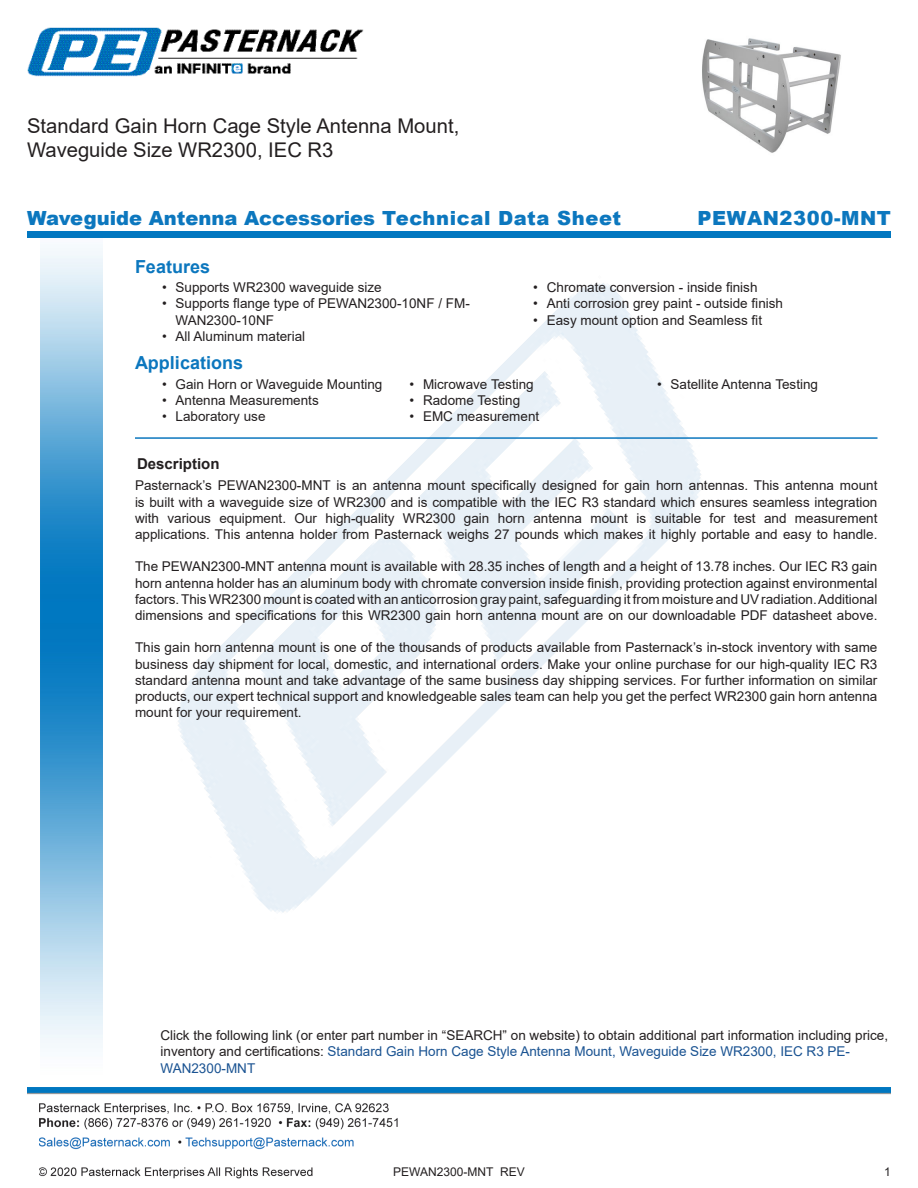
<style>
.page{position:relative;width:918px;height:1188px;background:#fff}
.page>*{position:absolute;margin:0;border:0;box-sizing:border-box;transform-origin:0 0}
.Web_Description_Para{font:20.25px/24.3px "Arial";color:#231f20}
.t1{font:900 19.5px "Arial";letter-spacing:.015em;color:#0c77be}
.Head1{font:700 18px "Arial";color:#0c77be}
.Head1-2{font:700 15px "Arial";color:#231f20}
.MarketingDescription{font:13.5px/16.2px "Arial";color:#231f20;text-align:justify}
.Description_and_PN_L{font:13.5px/16.2px "Arial";color:#231f20}
.t2{font:12px "Arial";color:#231f20}
.s1{color:#1a5392}
</style>
<div class="page">
<img style="left:39px;top:1103px;width:359px;height:76px">
<img style="left:102px;top:248px;width:599px;height:722px">
<img style="left:27px;top:1088px;width:864px;height:7px">
<img style="left:40px;top:237px;width:62px;height:811px">
<div style="left:27px;top:231px;width:864px;height:6px;background:#0177c0"></div>
<img style="left:27px;top:27px;width:337px;height:50px">
<hr style="left:135px;top:437px;width:743px;height:2px;background:#0c77be">
<img style="left:702px;top:38px;width:139px;height:115px">
<h1 class="Web_Description_Para" style="left:27px;top:114px;width:434px">Standard Gain Horn Cage Style Antenna Mount,<br>Waveguide Size WR2300, IEC R3</h1>
<p class="t1" style="left:27px;top:204px;width:596px">Waveguide Antenna Accessories Technical Data Sheet</p>
<p class="t1" style="left:698px;top:204px;width:195px">PEWAN2300-MNT</p>
<p class="Head1" style="left:135px;top:254px;width:77px">Features</p>
<p class="MarketingDescription" style="left:162px;top:279px;width:221px">• Supports WR2300 waveguide size</p>
<p class="MarketingDescription" style="left:176px;top:295px;width:296px;text-indent:-14px">• Supports flange type of PEWAN2300-10NF / FM-<br>WAN2300-10NF</p>
<p class="MarketingDescription" style="left:162px;top:328px;width:145px">• All Aluminum material</p>
<p class="MarketingDescription" style="left:533px;top:279px;width:226px">• Chromate conversion - inside finish</p>
<p class="MarketingDescription" style="left:533px;top:295px;width:251px">• Anti corrosion grey paint - outside finish</p>
<p class="MarketingDescription" style="left:533px;top:312px;width:230px">• Easy mount option and Seamless fit</p>
<p class="Head1" style="left:135px;top:350px;width:110px">Applications</p>
<p class="MarketingDescription" style="left:162px;top:376px;width:222px">• Gain Horn or Waveguide Mounting</p>
<p class="MarketingDescription" style="left:162px;top:392px;width:158px">• Antenna Measurements</p>
<p class="MarketingDescription" style="left:162px;top:408px;width:105px">• Laboratory use</p>
<p class="MarketingDescription" style="left:410px;top:376px;width:126px">• Microwave Testing</p>
<p class="MarketingDescription" style="left:410px;top:392px;width:112px">• Radome Testing</p>
<p class="MarketingDescription" style="left:410px;top:408px;width:131px">• EMC measurement</p>
<p class="MarketingDescription" style="left:657px;top:376px;width:163px">• Satellite Antenna Testing</p>
<p class="Head1-2" style="left:137px;top:453px;width:84px">Description</p>
<p class="MarketingDescription" style="left:135px;top:477px;width:744px">Pasternack’s PEWAN2300-MNT is an antenna mount specifically designed for gain horn antennas. This antenna mount is built with a waveguide size of WR2300 and is compatible with the IEC R3 standard which ensures seamless integration with various equipment. Our high-quality WR2300 gain horn antenna mount is suitable for test and measurement applications. This antenna holder from Pasternack weighs 27 pounds which makes it highly portable and easy to handle.</p>
<p class="MarketingDescription" style="left:135px;top:558px;width:744px">The PEWAN2300-MNT antenna mount is available with 28.35 inches of length and a height of 13.78 inches. Our IEC R3 gain horn antenna holder has an aluminum body with chromate conversion inside finish, providing protection against environmental factors. This WR2300 mount is coated with an anticorrosion gray paint, safeguarding it from moisture and UV radiation. Additional dimensions and specifications for this WR2300 gain horn antenna mount are on our downloadable PDF datasheet above.</p>
<p class="MarketingDescription" style="left:135px;top:639px;width:744px">This gain horn antenna mount is one of the thousands of products available from Pasternack’s in-stock inventory with same business day shipment for local, domestic, and international orders. Make your online purchase for our high-quality IEC R3 standard antenna mount and take advantage of the same business day shipping services. For further information on similar products, our expert technical support and knowledgeable sales team can help you get the perfect WR2300 gain horn antenna mount for your requirement.</p>
<p class="Description_and_PN_L" style="left:160px;top:1027px;width:729px">Click the following link (or enter part number in “SEARCH” on website) to obtain additional part information including price, inventory and certifications: <span class="s1">Standard Gain Horn Cage Style Antenna Mount, Waveguide Size WR2300, IEC R3 PE-<br>WAN2300-MNT</span></p>
<p class="t2" style="left:393px;top:1163px;width:133px">PEWAN2300-MNT REV</p>
<p class="t2" style="left:884px;top:1163px;width:8px">1</p>
</div>
